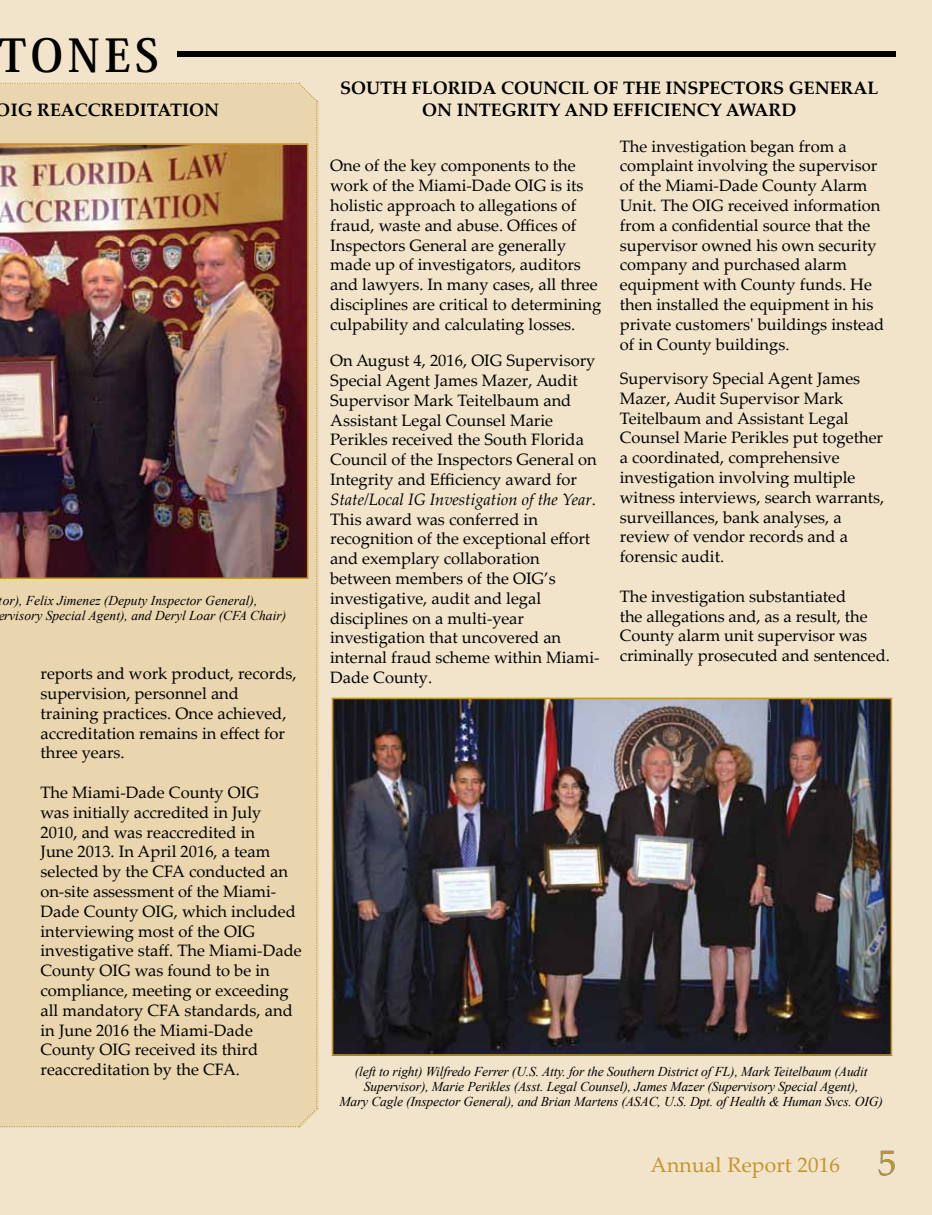
<style>
.page{position:relative;width:932px;height:1215px;background:#f1e4ca}
.page>*{position:absolute;margin:0;border:0;box-sizing:border-box;transform-origin:0 0}
.t1{font:700 45px "Koz Min Pro";letter-spacing:.1em;color:#000}
.t2{font:21px "Palatino Linotype";letter-spacing:.01em;color:#c7932c}
.t3{font:700 18px/21.6px "Palatino Linotype";color:#000;text-align:center}
.t4{font:16.5px/19.8px "Palatino Linotype";color:#000}
.t5{font:italic 13.5px/15px "Times New Roman";letter-spacing:-.01em;color:#000}
.s1{font-style:italic}
.s2{font-size:36px;color:#007ac2}
</style>
<div class="page">
<div style="left:0;top:84px;width:319px;height:1043px;background:#e9d5ae"></div>
<img style="left:335px;top:701px;width:554px;height:352px">
<div style="left:332px;top:698px;width:560px;height:358px;border:2px solid #c7932c"></div>
<img style="left:0;top:143px;width:308px;height:436px">
<div style="left:177px;top:51px;width:718px;height:6px;background:#000"></div>
<h1 class="t1" style="left:-2px;top:22px;width:162px">TONES</h1>
<p class="t3" style="left:-4px;top:98px;width:225px">OIG REACCREDITATION</p>
<p class="t5" style="left:-2px;top:592px;width:289px">tor), Felix Jimenez (Deputy Inspector General), ervisory Special Agent), and Deryl Loar (CFA Chair)</p>
<p class="t4" style="left:40px;top:663px;width:257px">reports and work product, records, supervision, personnel and training practices. Once achieved, accreditation remains in effect for three years.</p>
<p class="t4" style="left:40px;top:782px;width:263px">The Miami-Dade County OIG<br>was initially accredited in July<br>2010, and was reaccredited in<br>June 2013. In April 2016, a team selected by the CFA conducted an on-site assessment of the Miami-<br>Dade County OIG, which included interviewing most of the OIG investigative staff. The Miami-Dade<br>County OIG was found to be in compliance, meeting or exceeding all mandatory CFA standards, and in June 2016 the Miami-Dade<br>County OIG received its third reaccreditation by the CFA.</p>
<p class="t3" style="left:340px;top:77px;width:539px">SOUTH FLORIDA COUNCIL OF THE INSPECTORS GENERAL<br>ON INTEGRITY AND EFFICIENCY AWARD</p>
<p class="t4" style="left:330px;top:155px;width:273px">One of the key components to the work of the Miami-Dade OIG is its holistic approach to allegations of fraud, waste and abuse. Offices of Inspectors General are generally made up of investigators, auditors and lawyers. In many cases, all three disciplines are critical to determining culpability and calculating losses.</p>
<p class="t4" style="left:330px;top:350px;width:271px">On August 4, 2016, OIG Supervisory<br>Special Agent James Mazer, Audit<br>Supervisor Mark Teitelbaum and<br>Assistant Legal Counsel Marie<br>Perikles received the South Florida<br>Council of the Inspectors General on<br>Integrity and Efficiency award for<br><span class="s1">State/Local IG Investigation of the Year</span>.<br>This award was conferred in recognition of the exceptional effort and exemplary collaboration between members of the OIG’s investigative, audit and legal disciplines on a multi-year investigation that uncovered an internal fraud scheme within Miami-<br>Dade County.</p>
<p class="t4" style="left:619px;top:136px;width:266px">The investigation began from a complaint involving the supervisor of the Miami-Dade County Alarm<br>Unit. The OIG received information from a confidential source that the supervisor owned his own security company and purchased alarm equipment with County funds. He then installed the equipment in his private customers' buildings instead of in County buildings.</p>
<p class="t4" style="left:619px;top:368px;width:266px">Supervisory Special Agent James<br>Mazer, Audit Supervisor Mark<br>Teitelbaum and Assistant Legal<br>Counsel Marie Perikles put together a coordinated, comprehensive investigation involving multiple witness interviews, search warrants, surveillances, bank analyses, a review of vendor records and a forensic audit.</p>
<p class="t4" style="left:619px;top:586px;width:271px">The investigation substantiated<br>the allegations and, as a result, the County alarm unit supervisor was criminally prosecuted and sentenced.</p>
<p class="t5" style="left:339px;top:1063px;width:545px;text-align:center">(left to right) Wilfredo Ferrer (U.S. Atty. for the Southern District of FL), Mark Teitelbaum (Audit<br>Supervisor), Marie Perikles (Asst. Legal Counsel), James Mazer (Supervisory Special Agent),<br>Mary Cagle (Inspector General), and Brian Martens (ASAC, U.S. Dpt. of Health &amp; Human Svcs. OIG)</p>
<p class="t2" style="left:650px;top:1150px;width:247px">Annual Report 2016 <span class="s2">5</span></p>
</div>
